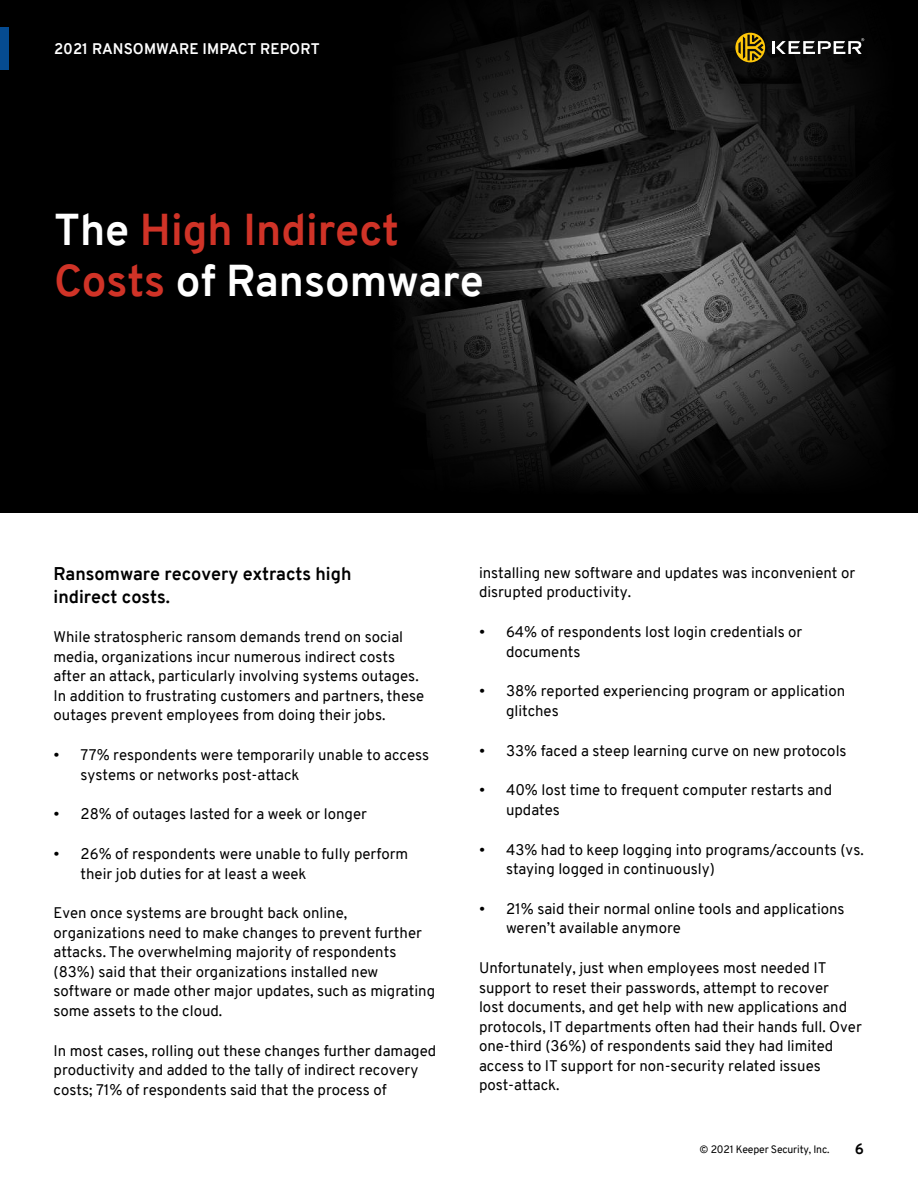
<style>
.page{position:relative;width:918px;height:1188px;background:#fff}
.page>*{position:absolute;margin:0;border:0;box-sizing:border-box;transform-origin:0 0}
.t1{font:700 43.5px/51px "Overpass";color:#d03327}
.t2{font:700 18px/22.5px "Overpass";letter-spacing:-.005em;color:#000}
.t3{font:15px/19.5px "Overpass";color:#000}
.t4{font:700 15px "Overpass";color:#fff}
.t5{font:700 15px "Overpass";color:#000}
.t6{font:10.5px "Overpass";letter-spacing:-.015em;color:#000}
.s1{color:#fff}
</style>
<div class="page">
<div style="left:0;top:0;width:918px;height:513px;background:#000"></div>
<svg style="left:573px;top:250px;width:306px;height:52px"></svg>
<svg style="left:410px;top:0;width:469px;height:250px"></svg>
<svg style="left:405px;top:302px;width:475px;height:181px"></svg>
<div style="left:0;top:28px;width:8px;height:42px;background:#054b91"></div>
<svg style="left:735px;top:33px;width:30px;height:29px"></svg>
<svg style="left:773px;top:38px;width:91px;height:16px"></svg>
<p class="t4" style="left:54px;top:38px;width:267px">2021 RANSOMWARE IMPACT REPORT</p>
<h1 class="t1" style="left:54px;top:205px;width:431px"><span class="s1">The</span> High Indirect<br>Costs <span class="s1">of Ransomware</span></h1>
<p class="t2" style="left:54px;top:563px;width:299px">Ransomware recovery extracts high indirect costs.</p>
<p class="t3" style="left:54px;top:627px;width:372px">While stratospheric ransom demands trend on social media, organizations incur numerous indirect costs after an attack, particularly involving systems outages.<br>In addition to frustrating customers and partners, these outages prevent employees from doing their jobs.</p>
<p class="t3" style="left:81px;top:745px;width:350px;text-indent:-27px">• 77% respondents were temporarily unable to access systems or networks post-attack</p>
<p class="t3" style="left:54px;top:804px;width:315px">• 28% of outages lasted for a week or longer</p>
<p class="t3" style="left:81px;top:844px;width:329px;text-indent:-27px">• 26% of respondents were unable to fully perform their job duties for at least a week</p>
<p class="t3" style="left:54px;top:903px;width:383px">Even once systems are brought back online, organizations need to make changes to prevent further attacks. The overwhelming majority of respondents (83%) said that their organizations installed new software or made other major updates, such as migrating some assets to the cloud.</p>
<p class="t3" style="left:54px;top:1041px;width:384px">In most cases, rolling out these changes further damaged productivity and added to the tally of indirect recovery costs; 71% of respondents said that the process of</p>
<p class="t3" style="left:479px;top:563px;width:378px">installing new software and updates was inconvenient or disrupted productivity.</p>
<p class="t3" style="left:506px;top:622px;width:298px;text-indent:-27px">• 64% of respondents lost login credentials or documents</p>
<p class="t3" style="left:506px;top:681px;width:341px;text-indent:-27px">• 38% reported experiencing program or application glitches</p>
<p class="t3" style="left:479px;top:741px;width:369px">• 33% faced a steep learning curve on new protocols</p>
<p class="t3" style="left:506px;top:780px;width:328px;text-indent:-27px">• 40% lost time to frequent computer restarts and updates</p>
<p class="t3" style="left:506px;top:840px;width:359px;text-indent:-27px">• 43% had to keep logging into programs/accounts (vs. staying logged in continuously)</p>
<p class="t3" style="left:506px;top:899px;width:340px;text-indent:-27px">• 21% said their normal online tools and applications weren’t available anymore</p>
<p class="t3" style="left:479px;top:958px;width:384px">Unfortunately, just when employees most needed IT support to reset their passwords, attempt to recover<br>lost documents, and get help with new applications and protocols, IT departments often had their hands full. Over one-third (36%) of respondents said they had limited access to IT support for non-security related issues post-attack.</p>
<p class="t6" style="left:700px;top:1142px;width:131px">© 2021 Keeper Security, Inc.</p>
<p class="t5" style="left:855px;top:1138px;width:11px">6</p>
</div>
